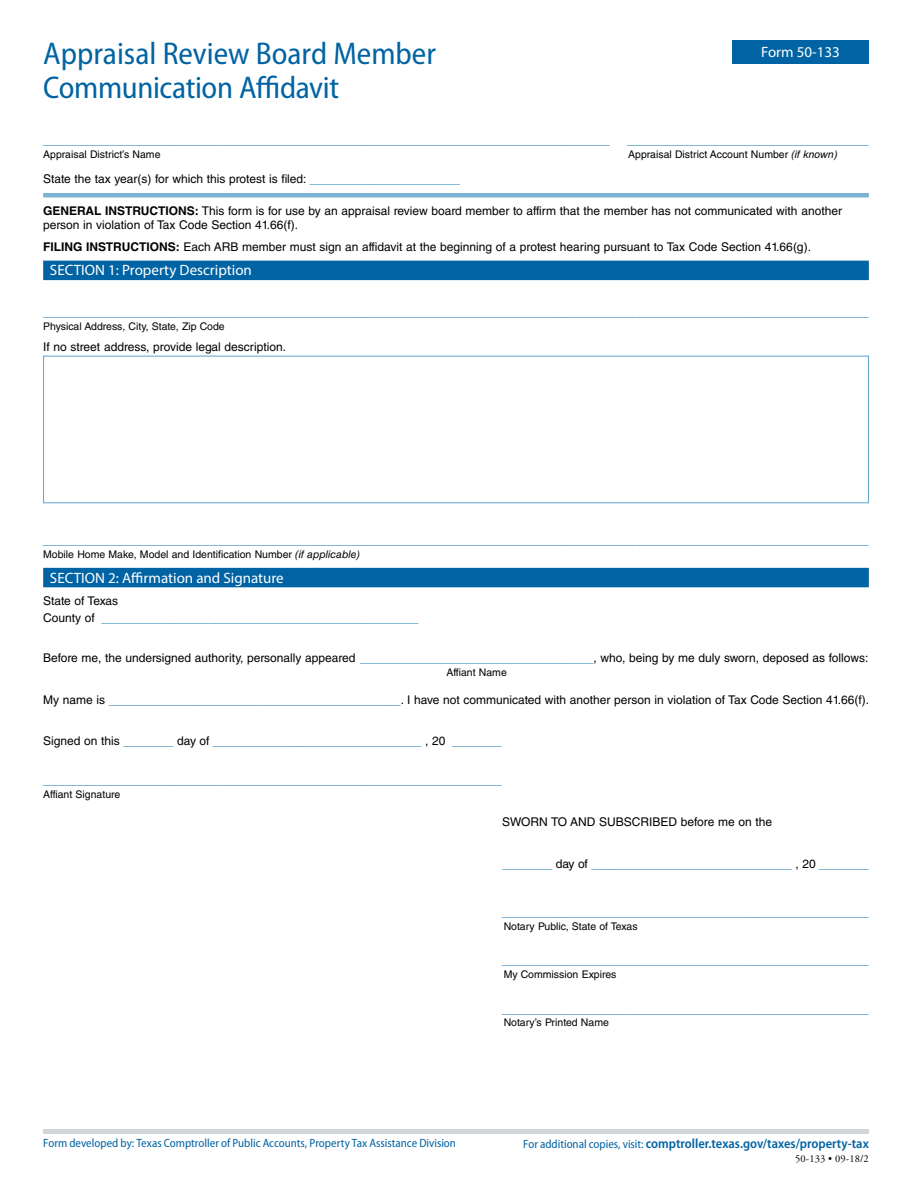
<style>
.page{position:relative;width:918px;height:1188px;background:#fff}
.page>*{position:absolute;margin:0;border:0;box-sizing:border-box;transform-origin:0 0}
.t1{font:semi-condensed 31.5px/34.5px "Myriad Pro";color:#0063a3}
.t2{font:15px "Helvetica LT Std";color:#5fa3c9}
.H3_Divider_Bar_NEW{font:15px "Myriad Pro";color:#fff}
.t3{font:600 semi-condensed 13.5px "Myriad Pro";color:#0063a3}
.t4{font:12px/14.4px "Helvetica LT Std";color:#000}
.t5{font:semi-condensed 12px "Myriad Pro";color:#0063a3}
.t6{font:10.5px "Helvetica LT Std";color:#000}
.t7{font:10.5px "Adobe Garamond Pro";letter-spacing:.01em;color:#000}
.s1{font-style:italic}
.s2{font-size:15px;color:#5fa3c9}
.s3{font-weight:700}
.s4{font-size:12px;color:#000}
</style>
<div class="page">
<hr style="left:43px;top:1129px;width:826px;height:4px;background:#d0d5d9">
<div style="left:732px;top:40px;width:137px;height:24px;background:#0063a3"></div>
<hr style="left:43px;top:193px;width:826px;height:4px;background:#7db3d2">
<div style="left:43px;top:261px;width:826px;height:19px;background:#0063a3"></div>
<div style="left:43px;top:568px;width:826px;height:19px;background:#0063a3"></div>
<div style="left:43px;top:356px;width:826px;height:147px;border:1px solid #5fa3c9"></div>
<h1 class="t1" style="left:43px;top:37px;width:394px">Appraisal Review Board Member<br>Communication Affidavit</h1>
<h2 class="H3_Divider_Bar_NEW" style="left:761px;top:43px;width:80px">Form 50-133</h2>
<p class="t2" style="left:43px;top:130px;width:827px">____________________________________________________________________ _____________________________</p>
<p class="t6" style="left:43px;top:148px;width:119px">Appraisal District’s Name</p>
<p class="t6" style="left:628px;top:148px;width:211px">Appraisal District Account Number <span class="s1">(if known)</span></p>
<p class="t4" style="left:43px;top:172px;width:418px">State the tax year(s) for which this protest is filed: <span class="s2">__________________</span></p>
<p class="t4" style="left:43px;top:204px;width:800px"><span class="s3">GENERAL INSTRUCTIONS:</span> This form is for use by an appraisal review board member to affirm that the member has not communicated with another person in violation of Tax Code Section 41.66(f).</p>
<p class="t4" style="left:43px;top:239px;width:769px"><span class="s3">FILING INSTRUCTIONS:</span> Each ARB member must sign an affidavit at the beginning of a protest hearing pursuant to Tax Code Section 41.66(g).</p>
<h3 class="H3_Divider_Bar_NEW" style="left:50px;top:261px;width:203px">SECTION 1: Property Description</h3>
<p class="t2" style="left:43px;top:302px;width:827px">___________________________________________________________________________________________________</p>
<p class="t6" style="left:43px;top:320px;width:183px">Physical Address, City, State, Zip Code</p>
<p class="t4" style="left:43px;top:339px;width:244px">If no street address, provide legal description.</p>
<p class="t2" style="left:43px;top:530px;width:827px">___________________________________________________________________________________________________</p>
<p class="t6" style="left:43px;top:548px;width:318px">Mobile Home Make, Model and Identification Number <span class="s1">(if applicable)</span></p>
<h3 class="H3_Divider_Bar_NEW" style="left:50px;top:568px;width:235px">SECTION 2: Affirmation and Signature</h3>
<p class="t4" style="left:43px;top:594px;width:77px">State of Texas</p>
<p class="t2" style="left:43px;top:608px;width:377px"><span class="s4">County of</span> ______________________________________</p>
<p class="t4" style="left:43px;top:651px;width:827px">Before me, the undersigned authority, personally appeared <span class="s2">____________________________</span>, who, being by me duly sworn, deposed as follows:</p>
<p class="t6" style="left:446px;top:666px;width:62px">Affiant Name</p>
<p class="t2" style="left:43px;top:690px;width:359px"><span class="s4">My name is</span> ___________________________________</p>
<p class="t4" style="left:401px;top:693px;width:470px">. I have not communicated with another person in violation of Tax Code Section 41.66(f).</p>
<p class="t4" style="left:43px;top:734px;width:132px">Signed on this <span class="s2">______</span></p>
<p class="t2" style="left:177px;top:732px;width:326px"><span class="s4">day of</span> _________________________ <span class="s4">, 20</span> ______</p>
<p class="t2" style="left:43px;top:771px;width:460px">_______________________________________________________</p>
<p class="t6" style="left:43px;top:788px;width:79px">Affiant Signature</p>
<p class="t4" style="left:502px;top:815px;width:271px">SWORN TO AND SUBSCRIBED before me on the</p>
<p class="t2" style="left:502px;top:854px;width:368px">______ <span class="s4">day of</span> ________________________ <span class="s4">, 20</span> ______</p>
<p class="t2" style="left:502px;top:902px;width:368px">____________________________________________</p>
<p class="t6" style="left:504px;top:920px;width:135px">Notary Public, State of Texas</p>
<p class="t2" style="left:502px;top:950px;width:368px">____________________________________________</p>
<p class="t6" style="left:504px;top:968px;width:114px">My Commission Expires</p>
<p class="t2" style="left:502px;top:999px;width:368px">____________________________________________</p>
<p class="t6" style="left:504px;top:1017px;width:107px">Notary’s Printed Name</p>
<p class="t5" style="left:43px;top:1136px;width:414px">Form developed by: Texas Comptroller of Public Accounts, Property Tax Assistance Division</p>
<p class="t5" style="left:523px;top:1138px;width:122px">For additional copies, visit:</p>
<p class="t3" style="left:646px;top:1136px;width:224px">comptroller.texas.gov/taxes/property-tax</p>
<p class="t7" style="left:795px;top:1152px;width:75px">50-133 • 09-18/2</p>
</div>
